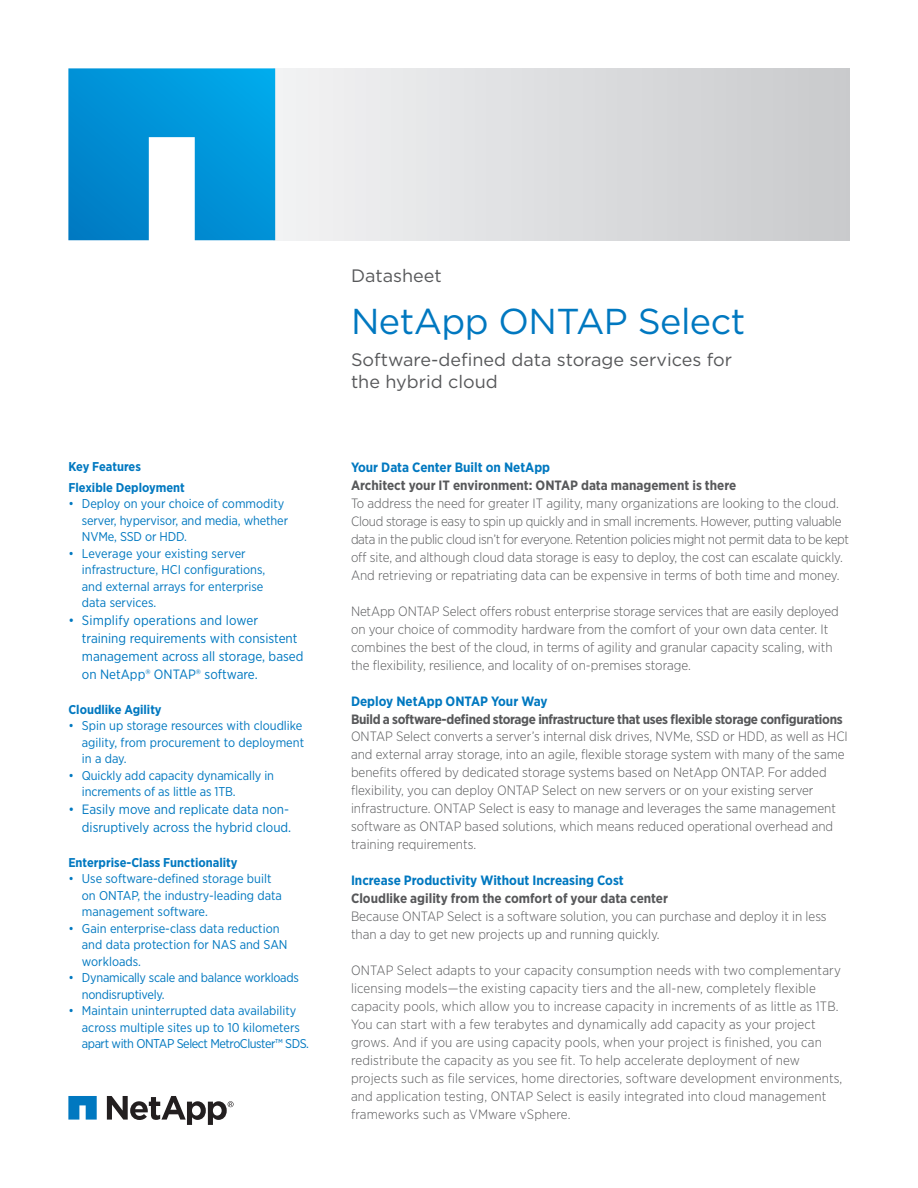
<style>
.page{position:relative;width:918px;height:1188px;background:#fff}
.page>*{position:absolute;margin:0;border:0;box-sizing:border-box;transform-origin:0 0}
.t1{font:36px "Gotham";letter-spacing:-.015em;color:#0078c0}
.t2{font:18px/22.5px "Gotham";color:#57585a}
.t3{font:300 13.5px/18px "Gotham Narrow";color:#57585a}
.t4{font:13.5px/18px "Gotham Narrow";color:#0078c0}
.t5{font:700 13.5px "Gotham Narrow";letter-spacing:-.015em;color:#57585a}
.t6{font:700 13.5px "Gotham Narrow";color:#0078c0}
.t7{font:12.75px/16.5px "Gotham Narrow";color:#0078c0}
.t8{font:700 12.75px/21px "Gotham Narrow";color:#0078c0}
.t9{font:12.75px/16.5px "Gotham Narrow";letter-spacing:-.02em;color:#0078c0}
</style>
<div class="page">
<div style="left:273px;top:68px;width:577px;height:172px;background:linear-gradient(to right,#f1f2f4,#c9cacc)"></div>
<svg style="left:68px;top:68px;width:207px;height:172px;background:#22a1dc"></svg>
<svg style="left:68px;top:1096px;width:29px;height:24px"></svg>
<svg style="left:107px;top:1096px;width:127px;height:29px"></svg>
<p class="t8" style="left:68px;top:456px;width:118px">Key Features<br>Flexible Deployment</p>
<p class="t7" style="left:82px;top:495px;width:208px;text-indent:-14px">• Deploy on your choice of commodity server, hypervisor, and media, whether<br>NVMe, SSD or HDD.</p>
<p class="t7" style="left:82px;top:545px;width:185px;text-indent:-14px">• Leverage your existing server infrastructure, HCI configurations, and external arrays for enterprise data services.</p>
<p class="t4" style="left:82px;top:611px;width:223px;text-indent:-14px">• Simplify operations and lower training requirements with consistent management across all storage, based on NetApp® ONTAP® software.</p>
<p class="t8" style="left:68px;top:699px;width:95px">Cloudlike Agility</p>
<p class="t7" style="left:82px;top:717px;width:224px;text-indent:-14px">• Spin up storage resources with cloudlike agility, from procurement to deployment in a day.</p>
<p class="t7" style="left:82px;top:767px;width:194px;text-indent:-14px">• Quickly add capacity dynamically in increments of as little as 1TB.</p>
<p class="t4" style="left:68px;top:800px;width:224px;text-align:right">• Easily move and replicate data non&shy;disruptively across the hybrid cloud.</p>
<p class="t8" style="left:68px;top:852px;width:171px">Enterprise-Class Functionality</p>
<p class="t7" style="left:82px;top:870px;width:202px;text-indent:-14px">• Use software-defined storage built on ONTAP, the industry-leading data management software.</p>
<p class="t7" style="left:82px;top:920px;width:207px;text-indent:-14px">• Gain enterprise-class data reduction and data protection for NAS and SAN workloads.</p>
<p class="t9" style="left:82px;top:969px;width:218px;text-indent:-14px">• Dynamically scale and balance workloads nondisruptively.</p>
<p class="t7" style="left:82px;top:1002px;width:229px;text-indent:-14px">• Maintain uninterrupted data availability across multiple sites up to 10 kilometers apart with ONTAP Select MetroCluster™ SDS.</p>
<h2 class="t2" style="left:351px;top:264px;width:92px">Datasheet</h2>
<h1 class="t1" style="left:351px;top:299px;width:396px">NetApp ONTAP Select</h1>
<h2 class="t2" style="left:351px;top:348px;width:383px">Software-defined data storage services for the hybrid cloud</h2>
<p class="t6" style="left:351px;top:458px;width:201px">Your Data Center Built on NetApp</p>
<p class="t5" style="left:351px;top:476px;width:387px">Architect your IT environment: ONTAP data management is there</p>
<p class="t3" style="left:351px;top:493px;width:500px">To address the need for greater IT agility, many organizations are looking to the cloud.<br>Cloud storage is easy to spin up quickly and in small increments. However, putting valuable data in the public cloud isn’t for everyone. Retention policies might not permit data to be kept off site, and although cloud data storage is easy to deploy, the cost can escalate quickly.<br>And retrieving or repatriating data can be expensive in terms of both time and money.</p>
<p class="t3" style="left:351px;top:601px;width:489px">NetApp ONTAP Select offers robust enterprise storage services that are easily deployed on your choice of commodity hardware from the comfort of your own data center. It combines the best of the cloud, in terms of agility and granular capacity scaling, with the flexibility, resilience, and locality of on-premises storage.</p>
<p class="t6" style="left:351px;top:692px;width:198px">Deploy NetApp ONTAP Your Way</p>
<p class="t5" style="left:351px;top:710px;width:493px">Build a software-defined storage infrastructure that uses flexible storage configurations</p>
<p class="t3" style="left:351px;top:727px;width:498px">ONTAP Select converts a server’s internal disk drives, NVMe, SSD or HDD, as well as HCI and external array storage, into an agile, flexible storage system with many of the same benefits offered by dedicated storage systems based on NetApp ONTAP. For added flexibility, you can deploy ONTAP Select on new servers or on your existing server infrastructure. ONTAP Select is easy to manage and leverages the same management software as ONTAP based solutions, which means reduced operational overhead and training requirements.</p>
<p class="t6" style="left:351px;top:872px;width:274px">Increase Productivity Without Increasing Cost</p>
<p class="t5" style="left:351px;top:890px;width:319px">Cloudlike agility from the comfort of your data center</p>
<p class="t3" style="left:351px;top:907px;width:477px">Because ONTAP Select is a software solution, you can purchase and deploy it in less than a day to get new projects up and running quickly.</p>
<p class="t3" style="left:351px;top:961px;width:493px">ONTAP Select adapts to your capacity consumption needs with two complementary licensing models—the existing capacity tiers and the all-new, completely flexible capacity pools, which allow you to increase capacity in increments of as little as 1TB.<br>You can start with a few terabytes and dynamically add capacity as your project grows. And if you are using capacity pools, when your project is finished, you can redistribute the capacity as you see fit. To help accelerate deployment of new projects such as file services, home directories, software development environments, and application testing, ONTAP Select is easily integrated into cloud management frameworks such as VMware vSphere.</p>
</div>
